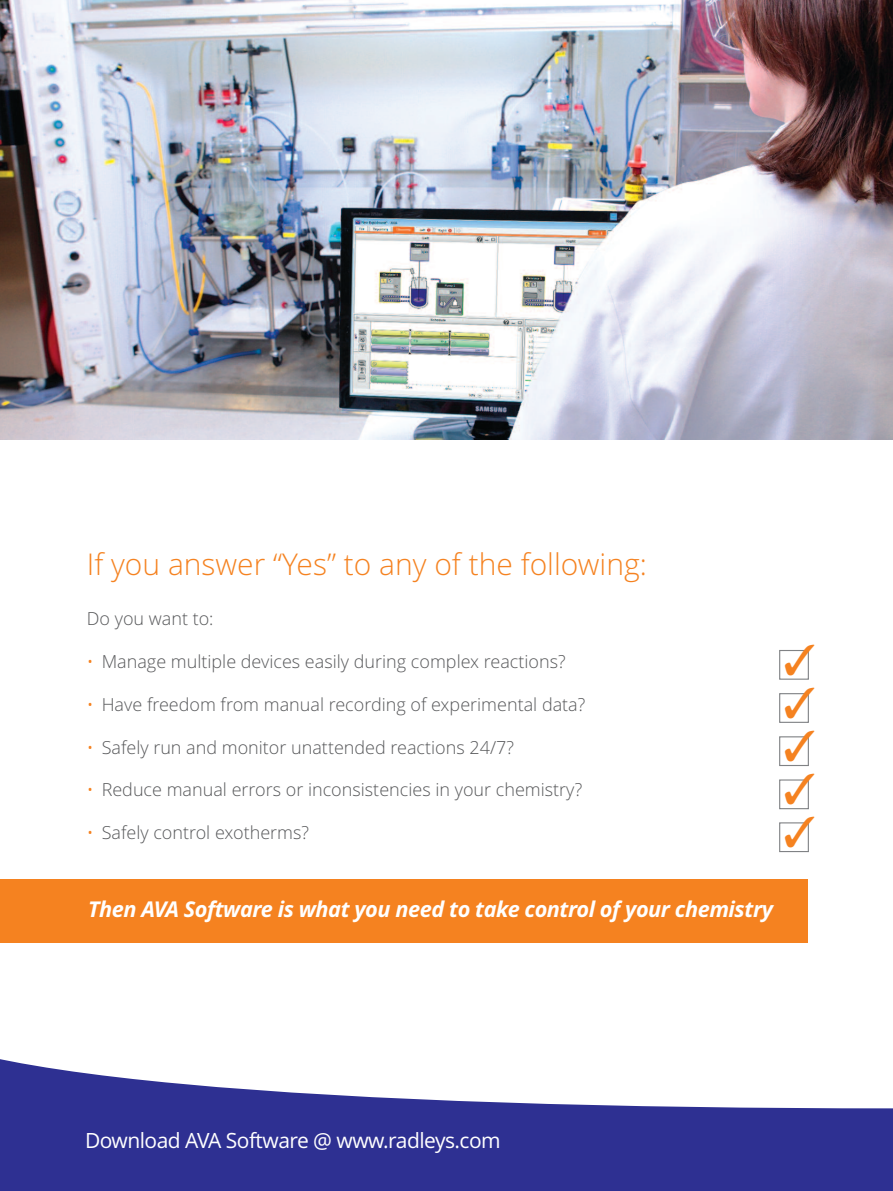
<style>
.page{position:relative;width:893px;height:1191px;background:#fff}
.page>*{position:absolute;margin:0;border:0;box-sizing:border-box;transform-origin:0 0}
.t1{font:43.05px/43px "Zapf Dingbats ITC";color:#f58220;text-align:justify}
.t2{font:300 30px "Open Sans";color:#f58220}
.t3{font:italic 700 21.75px "Open Sans";letter-spacing:-.02em;color:#fff}
.t4{font:21px "Open Sans";letter-spacing:-.025em;color:#fff}
.t5{font:300 18px "Open Sans";color:#57585a}
.s1{color:#f58220}
</style>
<div class="page">
<svg style="left:0;top:1059px;width:893px;height:132px;fill:#2e3092"></svg>
<img style="left:0;top:0;width:893px;height:440px">
<div style="left:779px;top:650px;width:30px;height:29px;border:1px solid #808285"></div>
<div style="left:779px;top:693px;width:30px;height:30px;border:1px solid #808285"></div>
<div style="left:779px;top:779px;width:30px;height:30px;border:1px solid #808285"></div>
<div style="left:779px;top:736px;width:30px;height:30px;border:1px solid #808285"></div>
<div style="left:0;top:879px;width:808px;height:63px;background:#f58220"></div>
<div style="left:779px;top:822px;width:30px;height:30px;border:1px solid #808285"></div>
<h2 class="t2" style="left:87px;top:546px;width:561px">If you answer “Yes” to any of the following:</h2>
<p class="t5" style="left:87px;top:608px;width:128px">Do you want to:</p>
<p class="t5" style="left:87px;top:651px;width:480px"><span class="s1">•</span> Manage multiple devices easily during complex reactions?</p>
<p class="t5" style="left:87px;top:694px;width:500px"><span class="s1">•</span> Have freedom from manual recording of experimental data?</p>
<p class="t5" style="left:87px;top:737px;width:429px"><span class="s1">•</span> Safely run and monitor unattended reactions 24/7?</p>
<p class="t5" style="left:87px;top:779px;width:497px"><span class="s1">•</span> Reduce manual errors or inconsistencies in your chemistry?</p>
<p class="t5" style="left:87px;top:822px;width:224px"><span class="s1">•</span> Safely control exotherms?</p>
<h1 class="t1" style="left:783px;top:639px;width:34px">✓ ✓ ✓ ✓ ✓</h1>
<p class="t3" style="left:88px;top:896px;width:686px">Then AVA Software is what you need to take control of your chemistry</p>
<p class="t4" style="left:85px;top:1128px;width:417px">Download AVA Software @ www.radleys.com</p>
</div>
